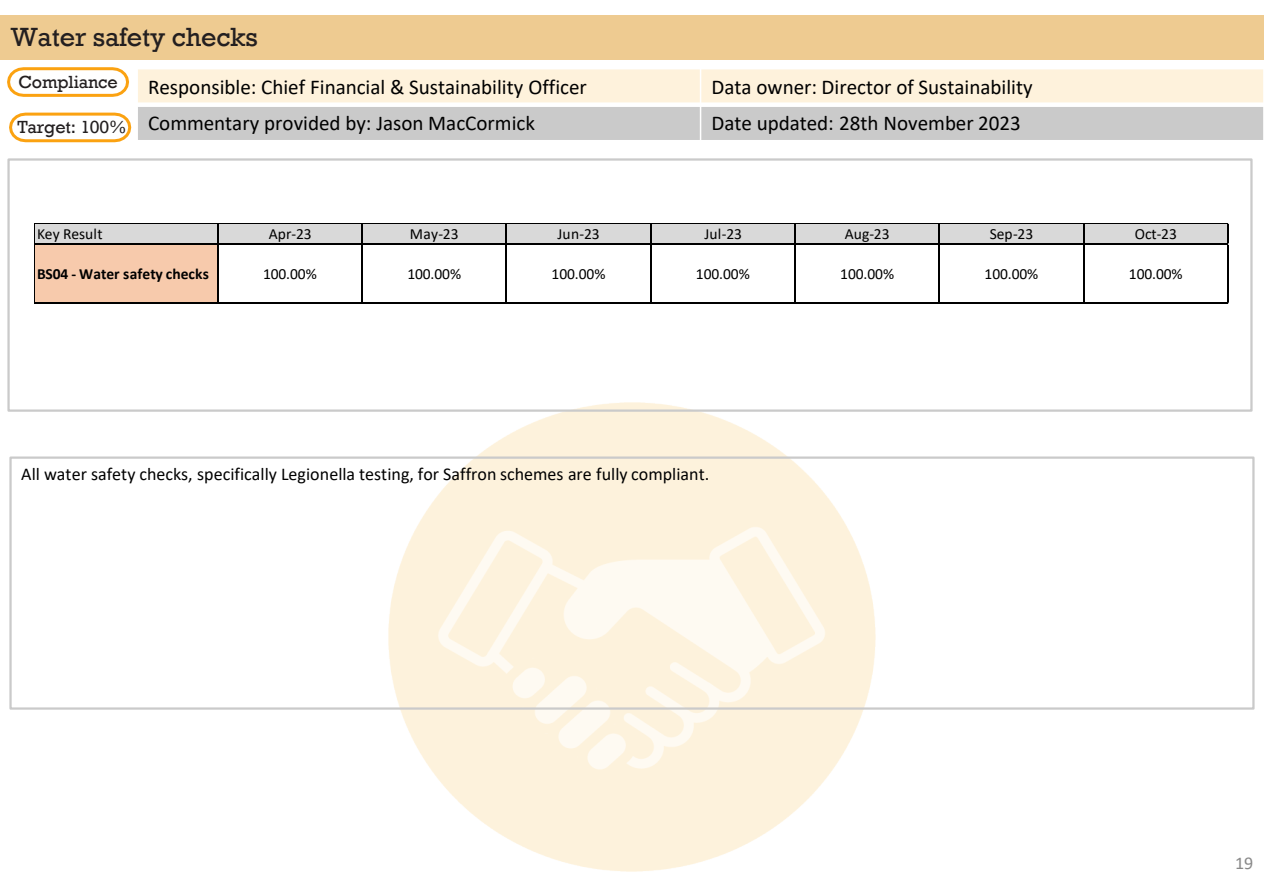
<style>
.page{position:relative;width:1264px;height:894px;background:#fff}
.page>*{position:absolute;margin:0;border:0;box-sizing:border-box;transform-origin:0 0}
.t1{font:27px "Rockwell";letter-spacing:-.005em;color:#231f20}
.t2{font:21px "Calibri";color:#000}
.t3{font:18px "Calibri";color:#000}
.t4{font:18px "Rockwell";letter-spacing:-.01em;color:#231f20}
.t5{font:18px "Calibri";color:#898989}
.t6{font:15.45px "Calibri";letter-spacing:-.005em;color:#000}
.t7{font:700 15.45px "Calibri";color:#000}
</style>
<div class="page">
<img style="left:388px;top:403px;width:486px;height:468px">
<div style="left:0;top:15px;width:1263px;height:44px;background:#eecb91"></div>
<div style="left:137px;top:69px;width:563px;height:36px;background:#fef2dc"></div>
<div style="left:700px;top:69px;width:563px;height:36px;background:#fef2dc"></div>
<div style="left:137px;top:105px;width:563px;height:36px;background:#cacaca"></div>
<div style="left:700px;top:105px;width:563px;height:36px;background:#cacaca"></div>
<hr style="left:699px;top:68px;width:2px;height:73px;background:#fff">
<div style="left:136px;top:102px;width:1127px;height:5px;background:#fff"></div>
<hr style="left:136px;top:68px;width:2px;height:73px;background:#fff">
<hr style="left:1262px;top:68px;width:1px;height:73px;background:#fff">
<hr style="left:136px;top:140px;width:1127px;height:1px;background:#fff">
<div style="left:9px;top:456px;width:1245px;height:253px;border:2px solid #cacaca"></div>
<svg style="left:7px;top:67px;width:122px;height:30px"></svg>
<svg style="left:9px;top:112px;width:123px;height:31px"></svg>
<div style="left:7px;top:158px;width:1245px;height:253px;border:2px solid #cacaca"></div>
<div style="left:35px;top:223px;width:1193px;height:21px;background:#d9d9d9"></div>
<div style="left:35px;top:244px;width:183px;height:60px;background:#f7caac"></div>
<hr style="left:35px;top:223px;width:1193px;height:1px;background:#000">
<hr style="left:35px;top:243px;width:1193px;height:1px;background:#000">
<hr style="left:35px;top:302px;width:1193px;height:2px;background:#000">
<hr style="left:35px;top:223px;width:1px;height:81px;background:#000">
<hr style="left:217px;top:223px;width:1px;height:81px;background:#000">
<hr style="left:361px;top:223px;width:1px;height:81px;background:#000">
<hr style="left:505px;top:223px;width:2px;height:81px;background:#000">
<hr style="left:650px;top:223px;width:1px;height:81px;background:#000">
<hr style="left:794px;top:223px;width:1px;height:81px;background:#000">
<hr style="left:938px;top:223px;width:1px;height:81px;background:#000">
<hr style="left:1082px;top:223px;width:1px;height:81px;background:#000">
<hr style="left:1226px;top:223px;width:2px;height:81px;background:#000">
<p class="t1" style="left:11px;top:21px;width:248px">Water safety checks</p>
<p class="t2" style="left:148px;top:72px;width:440px">Responsible: Chief Financial &amp; Sustainability Officer</p>
<p class="t2" style="left:711px;top:72px;width:323px">Data owner: Director of Sustainability</p>
<p class="t2" style="left:148px;top:108px;width:388px">Commentary provided by: Jason MacCormick</p>
<p class="t2" style="left:711px;top:108px;width:311px">Date updated: 28th November 2023</p>
<p class="t4" style="left:18px;top:72px;width:101px">Compliance</p>
<p class="t4" style="left:17px;top:117px;width:111px">Target: 100%</p>
<p class="t6" style="left:37px;top:223px;width:67px">Key Result</p>
<p class="t6" style="left:269px;top:223px;width:44px">Apr-23</p>
<p class="t6" style="left:410px;top:223px;width:50px">May-23</p>
<p class="t6" style="left:557px;top:223px;width:44px">Jun-23</p>
<p class="t6" style="left:704px;top:223px;width:39px">Jul-23</p>
<p class="t6" style="left:844px;top:223px;width:46px">Aug-23</p>
<p class="t6" style="left:989px;top:223px;width:45px">Sep-23</p>
<p class="t6" style="left:1134px;top:223px;width:44px">Oct-23</p>
<p class="t7" style="left:37px;top:263px;width:173px">BS04 - Water safety checks</p>
<p class="t6" style="left:263px;top:263px;width:55px">100.00%</p>
<p class="t6" style="left:407px;top:263px;width:55px">100.00%</p>
<p class="t6" style="left:551px;top:263px;width:55px">100.00%</p>
<p class="t6" style="left:695px;top:263px;width:55px">100.00%</p>
<p class="t6" style="left:840px;top:263px;width:55px">100.00%</p>
<p class="t6" style="left:984px;top:263px;width:55px">100.00%</p>
<p class="t6" style="left:1128px;top:263px;width:55px">100.00%</p>
<p class="t3" style="left:21px;top:461px;width:689px">All water safety checks, specifically Legionella testing, for Saffron schemes are fully compliant.</p>
<p class="t5" style="left:1234px;top:850px;width:20px">19</p>
</div>
